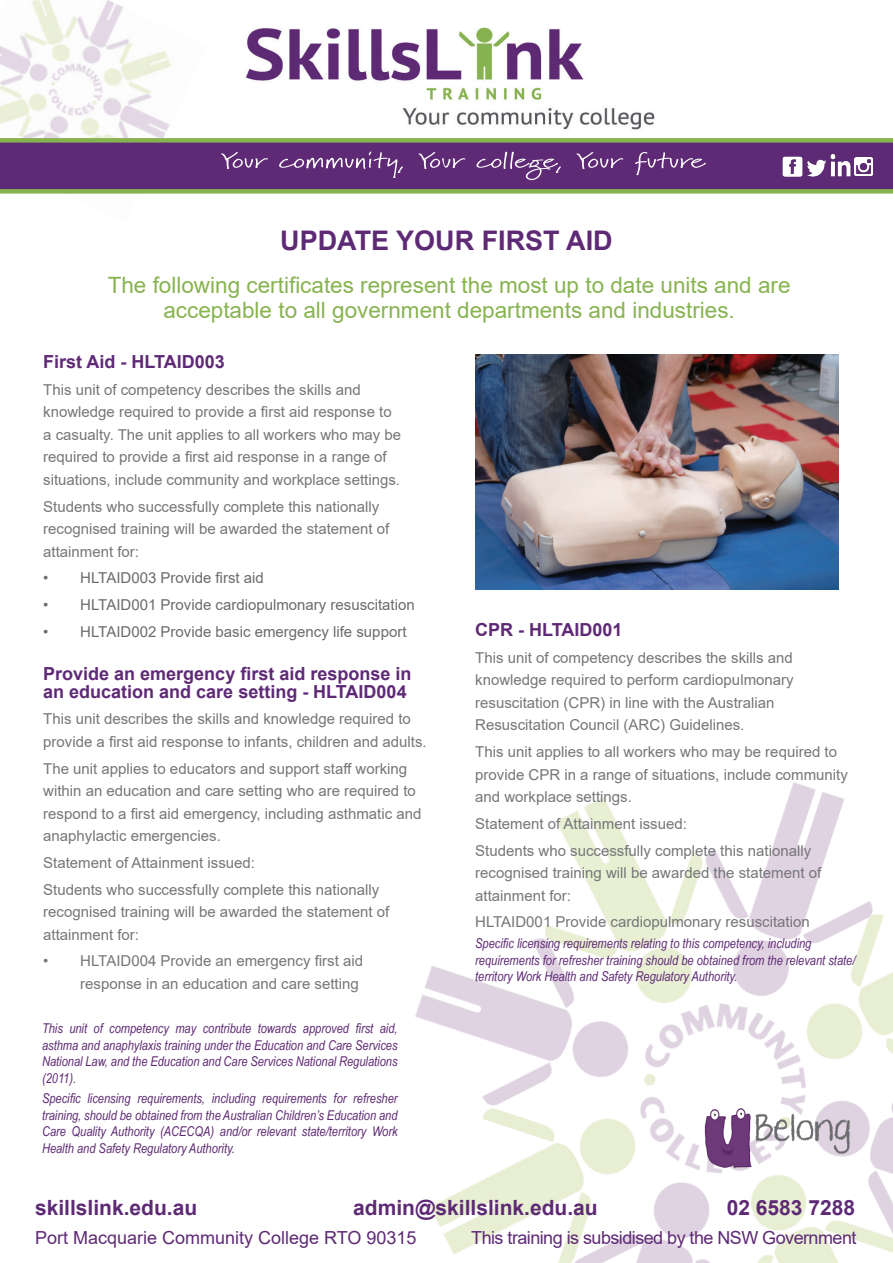
<style>
.page{position:relative;width:893px;height:1263px;background:#fff}
.page>*{position:absolute;margin:0;border:0;box-sizing:border-box;transform-origin:0 0}
.t1{font:700 27px "Arial";color:#5e2a75}
.body{font:22.5px/25.5px "Arial";color:#88b351;text-align:center}
.body-2{font:700 21px "Arial";color:#5e2a75}
.body-3{font:700 18px/18px "Arial";color:#5e2a75}
.body-4{font:18px "Arial";letter-spacing:-.03em;color:#5e2a75}
.body-5{font:18px "Arial";color:#5e2a75}
.body-6{font:15px/22.5px "Arial";color:#757679}
.body-7{font:15px "Arial";color:#6b6b6e}
.body-8{font:italic 13.5px/16.5px "Arial Narrow";color:#5e2a74;text-align:justify}
.body-9{font:italic 13.5px/16.5px "Arial Narrow";color:#5e2975}
</style>
<div class="page">
<img style="left:415px;top:782px;width:478px;height:481px">
<img style="left:0;top:0;width:171px;height:138px">
<img style="left:246px;top:27px;width:409px;height:103px">
<div style="left:0;top:140px;width:893px;height:51px;background:#5e2a75"></div>
<svg style="left:221px;top:152px;width:485px;height:28px"></svg>
<div style="left:0;top:189px;width:893px;height:5px;background:#87b250"></div>
<div style="left:0;top:138px;width:893px;height:5px;background:#87b250"></div>
<img style="left:855px;top:158px;width:18px;height:18px">
<img style="left:807px;top:159px;width:19px;height:18px">
<img style="left:830px;top:154px;width:21px;height:23px">
<img style="left:782px;top:156px;width:21px;height:21px">
<img style="left:476px;top:355px;width:363px;height:234px">
<img style="left:697px;top:1099px;width:154px;height:79px">
<p class="t1" style="left:280px;top:222px;width:334px">UPDATE YOUR FIRST AID</p>
<p class="body" style="left:108px;top:272px;width:684px">The following certificates represent the most up to date units and are acceptable to all government departments and industries.</p>
<p class="body-3" style="left:43px;top:353px;width:183px">First Aid - HLTAID003</p>
<p class="body-6" style="left:43px;top:378px;width:359px">This unit of competency describes the skills and knowledge required to provide a first aid response to a casualty. The unit applies to all workers who may be required to provide a first aid response in a range of situations, include community and workplace settings.</p>
<p class="body-6" style="left:43px;top:495px;width:347px">Students who successfully complete this nationally recognised training will be awarded the statement of attainment for:</p>
<p class="body-7" style="left:43px;top:568px;width:222px">• HLTAID003 Provide first aid</p>
<p class="body-7" style="left:43px;top:594px;width:373px">• HLTAID001 Provide cardiopulmonary resuscitation</p>
<p class="body-7" style="left:43px;top:621px;width:365px">• HLTAID002 Provide basic emergency life support</p>
<p class="body-3" style="left:475px;top:621px;width:149px">CPR - HLTAID001</p>
<p class="body-6" style="left:475px;top:646px;width:320px">This unit of competency describes the skills and knowledge required to perform cardiopulmonary resuscitation (CPR) in line with the Australian Resuscitation Council (ARC) Guidelines.</p>
<p class="body-6" style="left:475px;top:740px;width:374px">This unit applies to all workers who may be required to provide CPR in a range of situations, include community and workplace settings.</p>
<p class="body-6" style="left:475px;top:812px;width:213px">Statement of Attainment issued:</p>
<p class="body-6" style="left:475px;top:839px;width:347px">Students who successfully complete this nationally recognised training will be awarded the statement of attainment for:</p>
<p class="body-6" style="left:475px;top:911px;width:336px">HLTAID001 Provide cardiopulmonary resuscitation</p>
<p class="body-9" style="left:475px;top:935px;width:382px">Specific licensing requirements relating to this competency, including requirements for refresher training should be obtained from the relevant state/ territory Work Health and Safety Regulatory Authority.</p>
<p class="body-3" style="left:43px;top:664px;width:370px">Provide an emergency first aid response in an education and care setting - HLTAID004</p>
<p class="body-6" style="left:43px;top:708px;width:385px">This unit describes the skills and knowledge required to provide a first aid response to infants, children and adults.</p>
<p class="body-6" style="left:43px;top:757px;width:380px">The unit applies to educators and support staff working within an education and care setting who are required to respond to a first aid emergency, including asthmatic and anaphylactic emergencies.</p>
<p class="body-6" style="left:43px;top:851px;width:213px">Statement of Attainment issued:</p>
<p class="body-6" style="left:43px;top:878px;width:347px">Students who successfully complete this nationally recognised training will be awarded the statement of attainment for:</p>
<p class="body-6" style="left:43px;top:950px;width:321px;text-align:right">• HLTAID004 Provide an emergency first aid response in an education and care setting</p>
<p class="body-8" style="left:42px;top:1020px;width:357px">This unit of competency may contribute towards approved first aid, asthma and anaphylaxis training under the Education and Care Services National Law, and the Education and Care Services National Regulations (2011).</p>
<p class="body-8" style="left:42px;top:1090px;width:357px">Specific licensing requirements, including requirements for refresher training, should be obtained from the Australian Children’s Education and Care Quality Authority (ACECQA) and/or relevant state/territory Work Health and Safety Regulatory Authority.</p>
<p class="body-2" style="left:35px;top:1192px;width:164px">skillslink.edu.au</p>
<p class="body-2" style="left:353px;top:1192px;width:246px">admin@skillslink.edu.au</p>
<p class="body-2" style="left:727px;top:1192px;width:130px">02 6583 7288</p>
<p class="body-5" style="left:35px;top:1225px;width:383px">Port Macquarie Community College RTO 90315</p>
<p class="body-4" style="left:471px;top:1225px;width:387px">This training is subsidised by the NSW Government</p>
</div>
